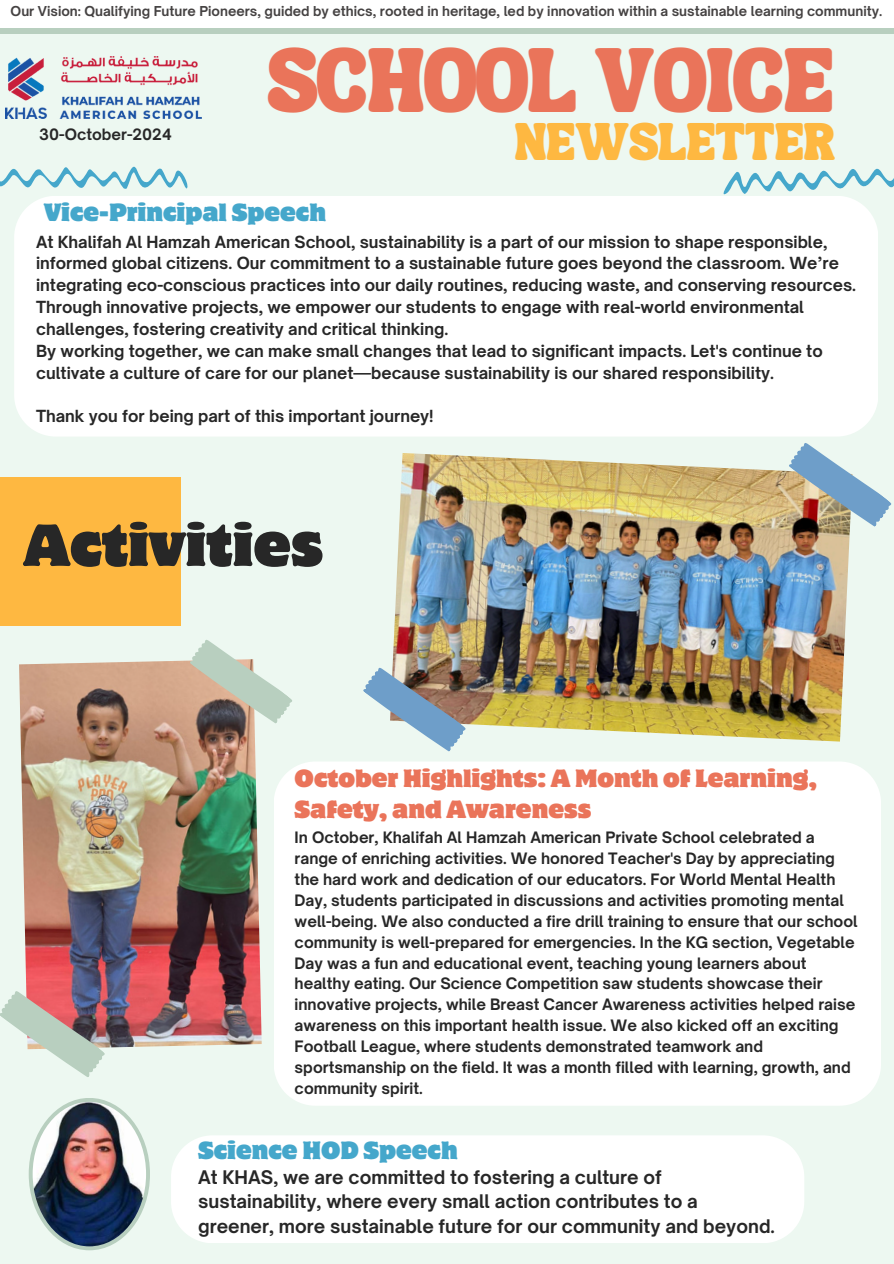
<style>
.page{position:relative;width:894px;height:1264px;background:#fff}
.page>*{position:absolute;margin:0;border:0;box-sizing:border-box;transform-origin:0 0}
.t1{font:52.65px "Motter Corpus ITC Std";color:#272727}
.t2{font:44.4px "TANSONGBIRD";letter-spacing:.01em;color:#ea745a}
.t3{font:25.65px "TANSONGBIRD";letter-spacing:.01em;color:#feb841}
.t4{font:22.2px/30.3px "Motter Corpus ITC Std";color:#ea745a}
.t5{font:22.2px "Motter Corpus ITC Std";color:#45a7cb}
.t6{font:700 18px/24.5px "Open Sauce One";color:#272727}
.t7{font:700 16.05px/21.8px "Open Sauce One";color:#272727}
.t8{font:700 15px/20.9px "Open Sauce One";color:#272727}
.t9{font:700 13.05px "Open Sauce One";color:#454242}
</style>
<div class="page">
<div style="left:0;top:0;width:893px;height:1263px;background:#edf8f1"></div>
<div style="left:171px;top:1135px;width:633px;height:108px;background:#fff"></div>
<div style="left:0;top:0;width:893px;height:34px;background:#b8cfbf"></div>
<div style="left:0;top:0;width:893px;height:28px;background:#fff"></div>
<img style="left:19px;top:660px;width:242px;height:388px">
<svg style="left:187px;top:640px;width:105px;height:89px"></svg>
<svg style="left:0;top:984px;width:107px;height:93px"></svg>
<svg style="left:0;top:166px;width:188px;height:23px"></svg>
<svg style="left:723px;top:168px;width:170px;height:27px"></svg>
<img style="left:6px;top:57px;width:196px;height:61px">
<div style="left:0;top:477px;width:181px;height:148px;background:#feb841"></div>
<img style="left:392px;top:453px;width:458px;height:288px">
<svg style="left:786px;top:443px;width:106px;height:89px"></svg>
<svg style="left:363px;top:661px;width:104px;height:91px"></svg>
<div style="left:274px;top:762px;width:606px;height:343px;background:#fff"></div>
<div style="left:14px;top:196px;width:863px;height:240px;background:#fff"></div>
<img style="left:29px;top:1098px;width:121px;height:152px">
<h1 class="t9" style="left:11px;top:3px;width:872px">Our Vision: Qualifying Future Pioneers, guided by ethics, rooted in heritage, led by innovation within a sustainable learning community.</h1>
<h4 class="t2" style="left:268px;top:70px;width:566px">SCHOOL VOICE</h4>
<h6 class="t8" style="left:39px;top:123px;width:134px">30-October-2024</h6>
<p class="t3" style="left:514px;top:136px;width:322px">NEWSLETTER</p>
<p class="t5" style="left:44px;top:203px;width:283px">Vice-Principal Speech</p>
<h6 class="t7" style="left:36px;top:231px;width:821px">At Khalifah Al Hamzah American School, sustainability is a part of our mission to shape responsible, informed global citizens. Our commitment to a sustainable future goes beyond the classroom. We’re integrating eco-conscious practices into our daily routines, reducing waste, and conserving resources.<br>Through innovative projects, we empower our students to engage with real-world environmental challenges, fostering creativity and critical thinking.<br>By working together, we can make small changes that lead to significant impacts. Let's continue to cultivate a culture of care for our planet—because sustainability is our shared responsibility.</h6>
<h3 class="t7" style="left:36px;top:405px;width:399px">Thank you for being part of this important journey!</h3>
<p class="t1" style="left:23px;top:524px;width:301px">Activities</p>
<h2 class="t4" style="left:294px;top:765px;width:523px">October Highlights: A Month of Learning,<br>Safety, and Awareness</h2>
<p class="t8" style="left:294px;top:826px;width:564px">In October, Khalifah Al Hamzah American Private School celebrated a range of enriching activities. We honored Teacher's Day by appreciating the hard work and dedication of our educators. For World Mental Health Day, students participated in discussions and activities promoting mental well-being. We also conducted a fire drill training to ensure that our school community is well-prepared for emergencies. In the KG section, Vegetable Day was a fun and educational event, teaching young learners about healthy eating. Our Science Competition saw students showcase their innovative projects, while Breast Cancer Awareness activities helped raise awareness on this important health issue. We also kicked off an exciting Football League, where students demonstrated teamwork and sportsmanship on the field. It was a month filled with learning, growth, and community spirit.</p>
<p class="t5" style="left:198px;top:1141px;width:261px">Science HOD Speech</p>
<h6 class="t6" style="left:198px;top:1164px;width:578px">At KHAS, we are committed to fostering a culture of sustainability, where every small action contributes to a greener, more sustainable future for our community and beyond.</h6>
</div>
